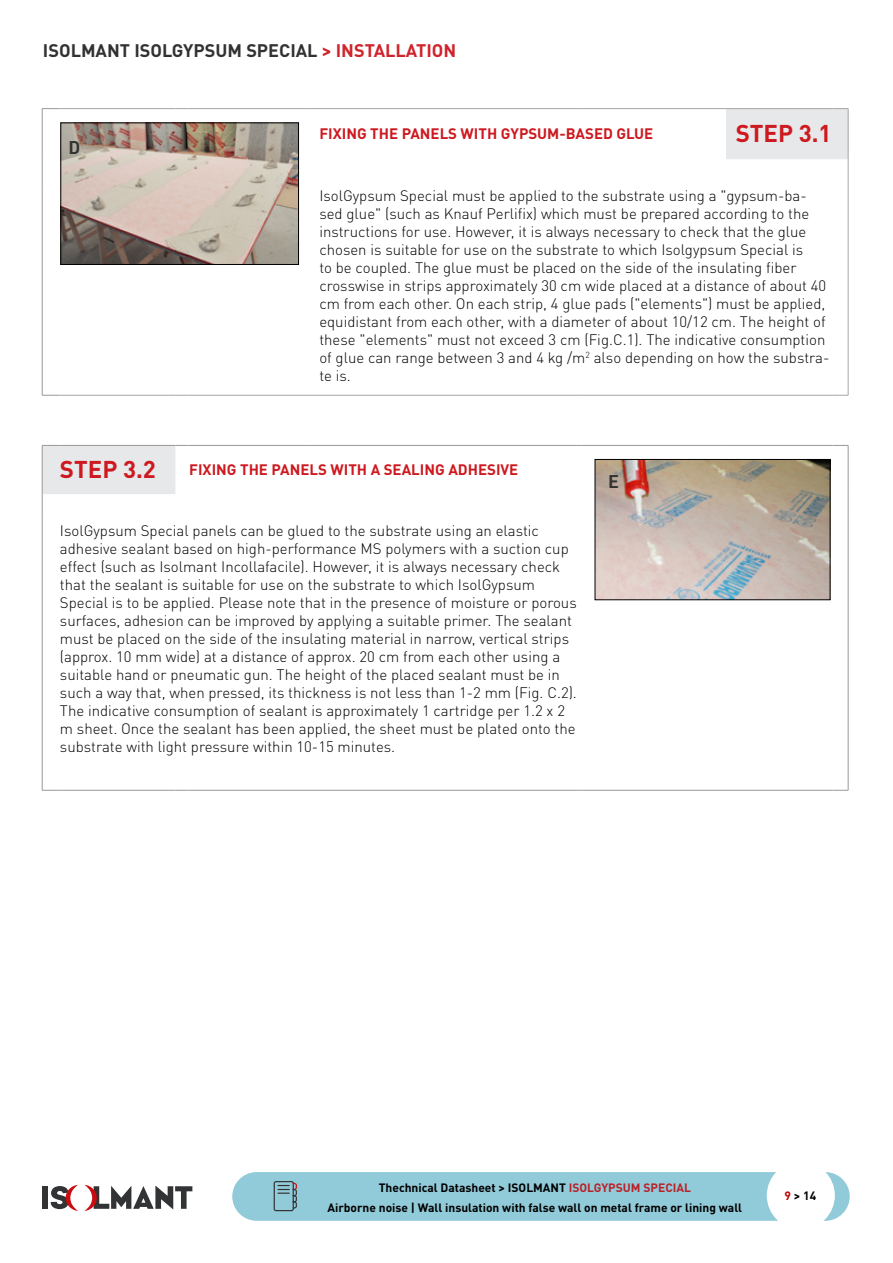
<style>
.page{position:relative;width:893px;height:1263px;background:#fff}
.page>*{position:absolute;margin:0;border:0;box-sizing:border-box;transform-origin:0 0}
.t1{font:700 24px "DIN Pro";color:#cd191f}
.t2{font:700 18px "DIN Pro";color:#323232}
.t3{font:18px "DIN Bold";color:#333232}
.t4{font:300 15px/18px "DIN Pro";color:#000}
.t5{font:700 15px "DIN Pro";color:#cd191f}
.t6{font:700 12px "DIN Pro";color:#000}
.s1{color:#cf242c}
.s2{color:#ba2229}
.s3{color:#c00000}
</style>
<div class="page">
<svg style="left:43px;top:109px;width:805px;height:385px"></svg>
<hr style="left:42px;top:109px;width:1px;height:50px;background:#989898">
<svg style="left:42px;top:108px;width:17px;height:1px"></svg>
<hr style="left:59px;top:108px;width:116px;height:1px;background:#a5a5a5">
<svg style="left:175px;top:108px;width:13px;height:1px"></svg>
<hr style="left:188px;top:108px;width:117px;height:1px;background:#a5a5a5">
<hr style="left:305px;top:108px;width:276px;height:1px;background:#a5a5a5">
<hr style="left:581px;top:108px;width:145px;height:1px;background:#a5a5a5">
<hr style="left:726px;top:108px;width:106px;height:1px;background:#a5a5a5">
<svg style="left:832px;top:108px;width:16px;height:1px"></svg>
<hr style="left:848px;top:109px;width:1px;height:50px;background:#a5a5a5">
<svg style="left:42px;top:159px;width:1px;height:25px"></svg>
<svg style="left:848px;top:159px;width:1px;height:25px"></svg>
<hr style="left:42px;top:184px;width:1px;height:211px;background:#989898">
<svg style="left:42px;top:395px;width:17px;height:1px"></svg>
<hr style="left:848px;top:184px;width:1px;height:211px;background:#a5a5a5">
<hr style="left:59px;top:395px;width:116px;height:1px;background:#a5a5a5">
<svg style="left:175px;top:395px;width:13px;height:1px"></svg>
<hr style="left:188px;top:395px;width:117px;height:1px;background:#a5a5a5">
<hr style="left:305px;top:395px;width:276px;height:1px;background:#a5a5a5">
<hr style="left:581px;top:395px;width:145px;height:1px;background:#a5a5a5">
<hr style="left:726px;top:395px;width:106px;height:1px;background:#a5a5a5">
<svg style="left:832px;top:395px;width:16px;height:1px"></svg>
<hr style="left:42px;top:446px;width:1px;height:48px;background:#989898">
<svg style="left:42px;top:445px;width:17px;height:1px"></svg>
<hr style="left:59px;top:445px;width:116px;height:1px;background:#989898">
<svg style="left:175px;top:445px;width:13px;height:1px"></svg>
<hr style="left:188px;top:445px;width:117px;height:1px;background:#989898">
<hr style="left:305px;top:445px;width:276px;height:1px;background:#989898">
<hr style="left:581px;top:445px;width:145px;height:1px;background:#989898">
<hr style="left:726px;top:445px;width:106px;height:1px;background:#989898">
<svg style="left:832px;top:445px;width:16px;height:1px"></svg>
<hr style="left:848px;top:446px;width:1px;height:48px;background:#989898">
<svg style="left:42px;top:494px;width:1px;height:25px"></svg>
<svg style="left:848px;top:494px;width:1px;height:25px"></svg>
<hr style="left:42px;top:519px;width:1px;height:271px;background:#989898">
<hr style="left:848px;top:519px;width:1px;height:271px;background:#989898">
<svg style="left:42px;top:790px;width:17px;height:1px"></svg>
<hr style="left:59px;top:790px;width:116px;height:1px;background:#989898">
<svg style="left:175px;top:790px;width:13px;height:1px"></svg>
<hr style="left:188px;top:790px;width:117px;height:1px;background:#989898">
<hr style="left:305px;top:790px;width:276px;height:1px;background:#989898">
<hr style="left:581px;top:790px;width:145px;height:1px;background:#989898">
<hr style="left:726px;top:790px;width:106px;height:1px;background:#989898">
<svg style="left:832px;top:790px;width:16px;height:1px"></svg>
<div style="left:43px;top:1186px;width:5px;height:23px;background:#323335"></div>
<svg style="left:84px;top:1185px;width:108px;height:26px"></svg>
<svg style="left:51px;top:1185px;width:27px;height:26px"></svg>
<div style="left:232px;top:1172px;width:618px;height:49px;background:#91cad8;border-radius:24px"></div>
<svg style="left:274px;top:1181px;width:23px;height:30px"></svg>
<div style="left:767px;top:1161px;width:68px;height:68px;background:#fff;border-radius:50%"></div>
<img style="left:63px;top:125px;width:234px;height:138px">
<div style="left:61px;top:123px;width:238px;height:142px;border:1px solid #000"></div>
<img style="left:597px;top:461px;width:231px;height:137px">
<div style="left:595px;top:459px;width:235px;height:141px;border:1px solid #000"></div>
<p class="t2" style="left:43px;top:35px;width:415px">ISOLMANT ISOLGYPSUM SPECIAL <span class="s1">&gt; INSTALLATION</span></p>
<p class="t3" style="left:68px;top:136px;width:13px">D</p>
<p class="t5" style="left:319px;top:121px;width:336px">FIXING THE PANELS WITH GYPSUM-BASED GLUE</p>
<h1 class="t1" style="left:736px;top:114px;width:97px">STEP 3.1</h1>
<p class="t4" style="left:319px;top:185px;width:512px">IsolGypsum Special must be applied to the substrate using a "gypsum-ba&shy;sed glue" (such as Knauf Perlifix) which must be prepared according to the instructions for use. However, it is always necessary to check that the glue chosen is suitable for use on the substrate to which Isolgypsum Special is<br>to be coupled. The glue must be placed on the side of the insulating fiber crosswise in strips approximately 30 cm wide placed at a distance of about 40 cm from each other. On each strip, 4 glue pads ("elements") must be applied, equidistant from each other, with a diameter of about 10/12 cm. The height of these "elements" must not exceed 3 cm (Fig.C.1). The indicative consumption of glue can range between 3 and 4 kg /m<sup>2</sup> also depending on how the substra&shy;te is.</p>
<h1 class="t1" style="left:60px;top:450px;width:97px">STEP 3.2</h1>
<p class="t5" style="left:189px;top:457px;width:331px">FIXING THE PANELS WITH A SEALING ADHESIVE</p>
<p class="t4" style="left:60px;top:520px;width:518px">IsolGypsum Special panels can be glued to the substrate using an elastic adhesive sealant based on high-performance MS polymers with a suction cup effect (such as Isolmant Incollafacile). However, it is always necessary check that the sealant is suitable for use on the substrate to which IsolGypsum Special is to be applied. Please note that in the presence of moisture or porous surfaces, adhesion can be improved by applying a suitable primer. The sealant must be placed on the side of the insulating material in narrow, vertical strips (approx. 10 mm wide) at a distance of approx. 20 cm from each other using a suitable hand or pneumatic gun. The height of the placed sealant must be in such a way that, when pressed, its thickness is not less than 1-2 mm (Fig. C.2).<br>The indicative consumption of sealant is approximately 1 cartridge per 1.2 x 2 m sheet. Once the sealant has been applied, the sheet must be plated onto the substrate with light pressure within 10-15 minutes.</p>
<p class="t3" style="left:608px;top:470px;width:12px">E</p>
<p class="t6" style="left:379px;top:1177px;width:314px">Thechnical Datasheet &gt; ISOLMANT <span class="s2">ISOLGYPSUM SPECIAL</span></p>
<p class="t6" style="left:327px;top:1198px;width:416px">Airborne noise | Wall insulation with false wall on metal frame or lining wall</p>
<p class="t6" style="left:785px;top:1186px;width:33px"><span class="s3">9</span> &gt; 14</p>
</div>
